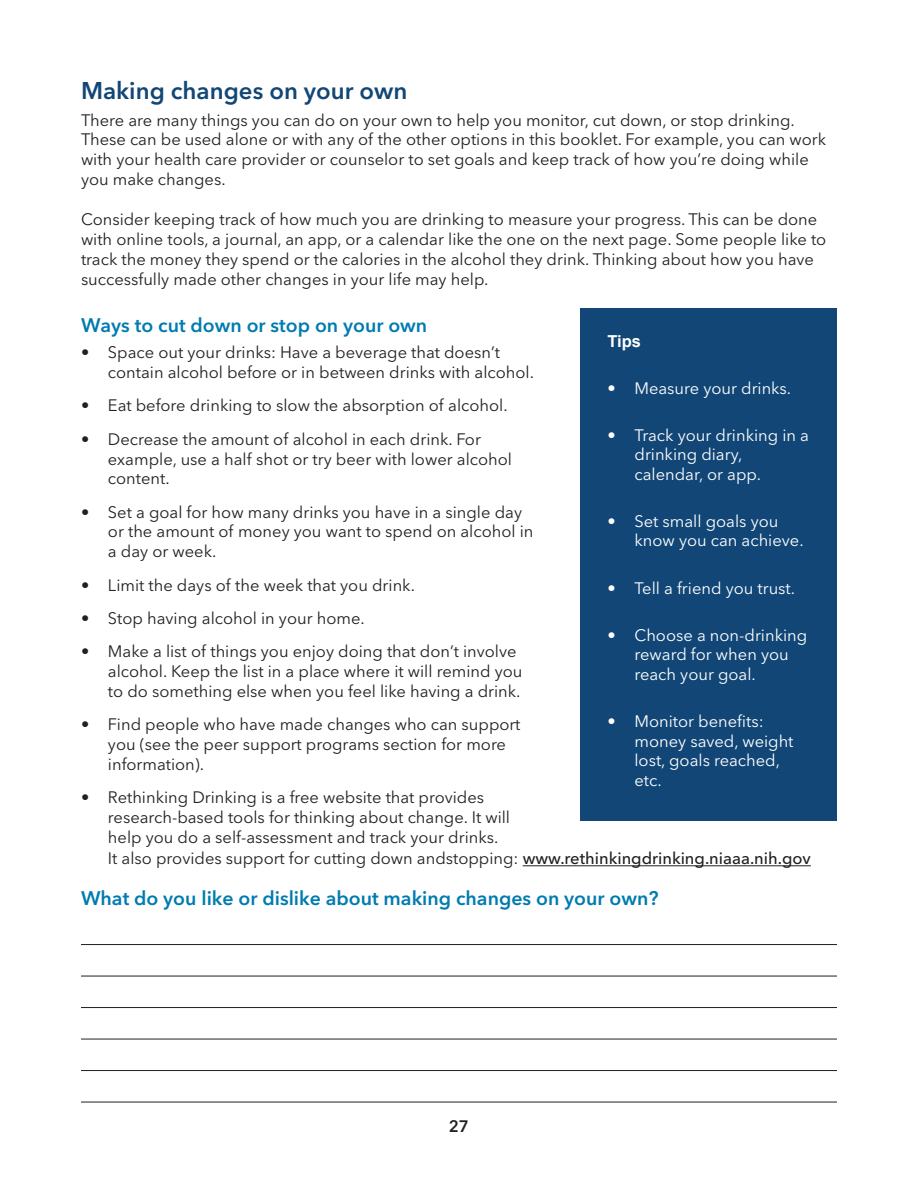
<style>
.page{position:relative;width:918px;height:1188px;background:#fff}
.page>*{position:absolute;margin:0;border:0;box-sizing:border-box;transform-origin:0 0}
.t1{font:600 24px "Avenir Next LT Pro";color:#114676}
.t2{font:600 19.5px "Avenir Next LT Pro";color:#007bb0}
.t3{font:16.5px/19.8px "Avenir Next LT Pro";color:#231f20}
.t4{font:16.5px/19.5px "Avenir Next LT Pro";color:#fff}
.heading_2_Subhead{font:700 16.5px "Arial";color:#fff}
.t5{font:600 16.5px "Avenir Next LT Pro";color:#231f20}
.s1{font-weight:500}
</style>
<div class="page">
<hr style="left:523px;top:865px;width:288px;height:1px;background:#231f20">
<hr style="left:81px;top:944px;width:756px;height:1px;background:#231f20">
<hr style="left:81px;top:976px;width:756px;height:1px;background:#231f20">
<hr style="left:81px;top:1007px;width:756px;height:1px;background:#231f20">
<hr style="left:81px;top:1039px;width:756px;height:1px;background:#231f20">
<hr style="left:81px;top:1070px;width:756px;height:1px;background:#231f20">
<hr style="left:81px;top:1102px;width:756px;height:1px;background:#231f20">
<div style="left:580px;top:308px;width:257px;height:513px;background:#114676"></div>
<h3 class="t1" style="left:81px;top:76px;width:328px">Making changes on your own</h3>
<p class="t3" style="left:81px;top:110px;width:747px">There are many things you can do on your own to help you monitor, cut down, or stop drinking.<br>These can be used alone or with any of the other options in this booklet. For example, you can work with your health care provider or counselor to set goals and keep track of how you’re doing while you make changes.</p>
<p class="t3" style="left:81px;top:210px;width:747px">Consider keeping track of how much you are drinking to measure your progress. This can be done with online tools, a journal, an app, or a calendar like the one on the next page. Some people like to track the money they spend or the calories in the alcohol they drink. Thinking about how you have successfully made other changes in your life may help.</p>
<h4 class="t2" style="left:81px;top:313px;width:348px">Ways to cut down or stop on your own</h4>
<p class="t3" style="left:108px;top:343px;width:428px;text-indent:-27px">• Space out your drinks: Have a beverage that doesn’t contain alcohol before or in between drinks with alcohol.</p>
<p class="t3" style="left:81px;top:396px;width:428px">• Eat before drinking to slow the absorption of alcohol.</p>
<p class="t3" style="left:108px;top:429px;width:406px;text-indent:-27px">• Decrease the amount of alcohol in each drink. For example, use a half shot or try beer with lower alcohol content.</p>
<p class="t3" style="left:108px;top:502px;width:427px;text-indent:-27px">• Set a goal for how many drinks you have in a single day or the amount of money you want to spend on alcohol in a day or week.</p>
<p class="t3" style="left:81px;top:575px;width:335px">• Limit the days of the week that you drink.</p>
<p class="t3" style="left:81px;top:608px;width:285px">• Stop having alcohol in your home.</p>
<p class="t3" style="left:108px;top:641px;width:416px;text-indent:-27px">• Make a list of things you enjoy doing that don’t involve alcohol. Keep the list in a place where it will remind you to do something else when you feel like having a drink.</p>
<p class="t3" style="left:108px;top:714px;width:414px;text-indent:-27px">• Find people who have made changes who can support you (see the peer support programs section for more information).</p>
<p class="t3" style="left:108px;top:787px;width:404px;text-indent:-27px">• Rethinking Drinking is a free website that provides research-based tools for thinking about change. It will help you do a self-assessment and track your drinks.</p>
<p class="t3" style="left:108px;top:848px;width:704px">It also provides support for cutting down andstopping: <span class="s1">www.rethinkingdrinking.niaaa.nih.gov</span></p>
<h4 class="t2" style="left:81px;top:886px;width:579px">What do you like or dislike about making changes on your own?</h4>
<p class="heading_2_Subhead" style="left:608px;top:330px;width:35px">Tips</p>
<p class="t4" style="left:608px;top:378px;width:185px">• Measure your drinks.</p>
<p class="t4" style="left:634px;top:425px;width:176px;text-indent:-27px">• Track your drinking in a drinking diary, calendar, or app.</p>
<p class="t4" style="left:634px;top:512px;width:171px;text-indent:-27px">• Set small goals you know you can achieve.</p>
<p class="t4" style="left:608px;top:578px;width:189px">• Tell a friend you trust.</p>
<p class="t4" style="left:634px;top:625px;width:174px;text-indent:-27px">• Choose a non-drinking reward for when you reach your goal.</p>
<p class="t4" style="left:634px;top:712px;width:161px;text-indent:-27px">• Monitor benefits: money saved, weight lost, goals reached, etc.</p>
<p class="t5" style="left:449px;top:1116px;width:22px">27</p>
</div>
